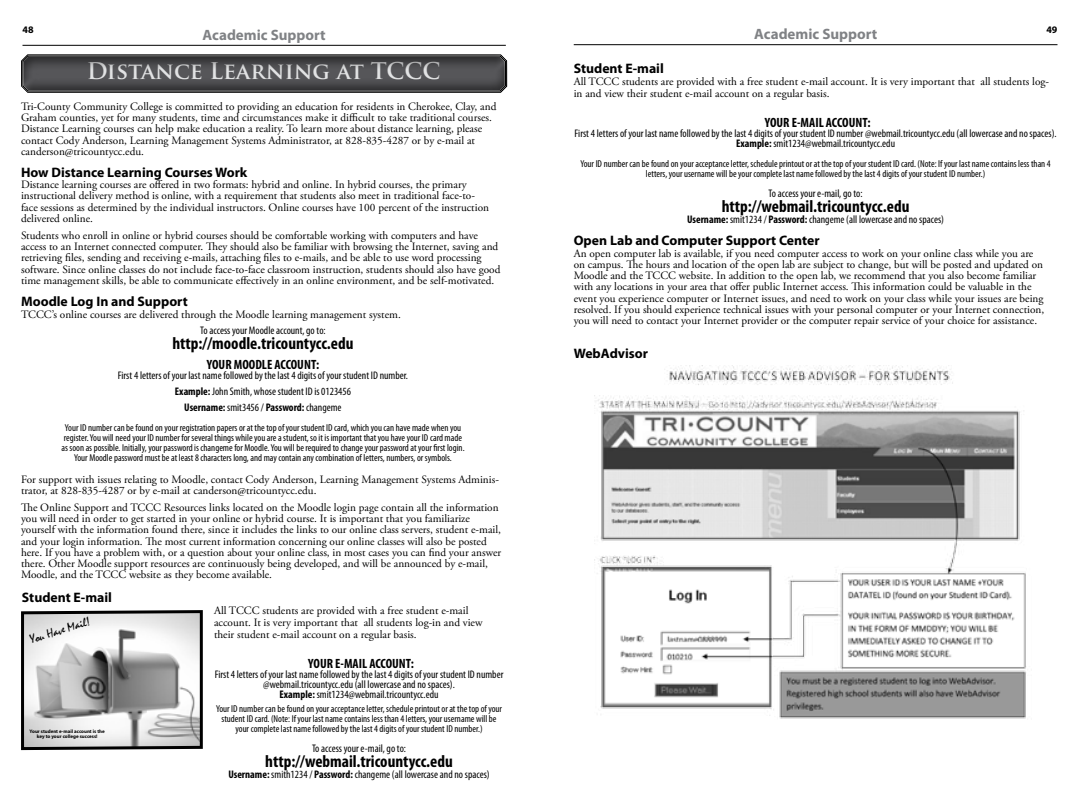
<style>
.page{position:relative;width:1080px;height:810px;background:#fff}
.page>*{position:absolute;margin:0;border:0;box-sizing:border-box;transform-origin:0 0}
.t1{font:700 22.5px "Trajan Pro";color:#e2e3e4}
.t2{font:700 condensed 17.12px "Myriad Pro";color:#000}
.t3{font:700 15px "Myriad Pro";color:#808285}
.t4{font:700 13.75px "Myriad Pro";color:#000}
.t5{font:700 condensed 13.5px "Myriad Pro";color:#000}
.t6{font:12.75px "Mistral";color:#000}
.t7{font:11.25px/11.2px "Adobe Garamond Pro";color:#000}
.t8{font:condensed 11px/10px "Myriad Pro";color:#000;text-align:center}
.t9{font:condensed 10px/10px "Myriad Pro";color:#000;text-align:center}
.t10{font:700 10px "Myriad Pro";color:#000}
.t11{font:700 5px/5px "Myriad Pro";color:#000;text-align:center}
.s1{font-weight:700}
</style>
<div class="page">
<hr style="left:22px;top:45px;width:484px;height:1px;background:#000">
<hr style="left:574px;top:44px;width:484px;height:1px;background:#000">
<div style="left:10px;top:53px;width:508px;height:41px;background:#000;opacity:.5"></div>
<svg style="left:21px;top:610px;width:182px;height:141px"></svg>
<img style="left:594px;top:365px;width:432px;height:354px">
<p class="t10" style="left:22px;top:23px;width:13px">48</p>
<h3 class="t3" style="left:754px;top:24px;width:125px">Academic Support</h3>
<p class="t10" style="left:1046px;top:23px;width:13px">49</p>
<h3 class="t3" style="left:203px;top:25px;width:125px">Academic Support</h3>
<h1 class="t1" style="left:87px;top:57px;width:355px">Distance Learning at TCCC</h1>
<p class="t7" style="left:21px;top:101px;width:477px">Tri-County Community College is committed to providing an education for residents in Cherokee, Clay, and Graham counties, yet for many students, time and circumstances make it difficult to take traditional courses.<br>Distance Learning courses can help make education a reality. To learn more about distance learning, please contact Cody Anderson, Learning Management Systems Administrator, at 828-835-4287 or by e-mail at canderson@tricountycc.edu.</p>
<p class="t4" style="left:21px;top:163px;width:228px">How Distance Learning Courses Work</p>
<p class="t7" style="left:21px;top:179px;width:469px">Distance learning courses are offered in two formats: hybrid and online. In hybrid courses, the primary instructional delivery method is online, with a requirement that students also meet in traditional face-to&shy;face sessions as determined by the individual instructors. Online courses have 100 percent of the instruction delivered online.</p>
<p class="t7" style="left:21px;top:230px;width:481px">Students who enroll in online or hybrid courses should be comfortable working with computers and have access to an Internet connected computer. They should also be familiar with browsing the Internet, saving and retrieving files, sending and receiving e-mails, attaching files to e-mails, and be able to use word processing software. Since online classes do not include face-to-face classroom instruction, students should also have good time management skills, be able to communicate effectively in an online environment, and be self-motivated.</p>
<p class="t4" style="left:21px;top:292px;width:168px">Moodle Log In and Support</p>
<p class="t7" style="left:21px;top:309px;width:381px">TCCC’s online courses are delivered through the Moodle learning management system.</p>
<p class="t8" style="left:200px;top:325px;width:127px">To access your Moodle account, go to:</p>
<h2 class="t2" style="left:172px;top:333px;width:183px">http://moodle.tricountycc.edu</h2>
<p class="t5" style="left:207px;top:356px;width:114px">YOUR MOODLE ACCOUNT:</p>
<p class="t8" style="left:118px;top:368px;width:292px;line-height:15.6px">First 4 letters of your last name followed by the last 4 digits of your student ID number.<br><span class="s1">Example:</span> John Smith, whose student ID is 0123456<br><span class="s1">Username:</span> smit3456 / <span class="s1">Password:</span> changeme</p>
<p class="t9" style="left:61px;top:422px;width:405px">Your ID number can be found on your registration papers or at the top of your student ID card, which you can have made when you register. You will need your ID number for several things while you are a student, so it is important that you have your ID card made as soon as possible. Initially, your password is changeme for Moodle. You will be required to change your password at your first login.<br>Your Moodle password must be at least 8 characters long, and may contain any combination of letters, numbers, or symbols.</p>
<p class="t7" style="left:21px;top:474px;width:479px">For support with issues relating to Moodle, contact Cody Anderson, Learning Management Systems Adminis&shy;trator, at 828-835-4287 or by e-mail at canderson@tricountycc.edu.</p>
<p class="t7" style="left:21px;top:502px;width:482px">The Online Support and TCCC Resources links located on the Moodle login page contain all the information you will need in order to get started in your online or hybrid course. It is important that you familiarize yourself with the information found there, since it includes the links to our online class servers, student e-mail, and your login information. The most current information concerning our online classes will also be posted here. If you have a problem with, or a question about your online class, in most cases you can find your answer there. Other Moodle support resources are continuously being developed, and will be announced by e-mail, Moodle, and the TCCC website as they become available.</p>
<p class="t4" style="left:22px;top:588px;width:92px">Student E-mail</p>
<p class="t6" style="left:28px;top:633px;width:64px;rotate:-18deg">You Have Mail!</p>
<p class="t11" style="left:30px;top:729px;width:77px">Your student e-mail account is the key to your college success!</p>
<p class="t7" style="left:214px;top:604px;width:270px;line-height:12.1px">All TCCC students are provided with a free student e-mail account. It is very important that all students log-in and view their student e-mail account on a regular basis.</p>
<p class="t5" style="left:308px;top:655px;width:107px">YOUR E-MAIL ACCOUNT:</p>
<p class="t8" style="left:215px;top:669px;width:290px">First 4 letters of your last name followed by the last 4 digits of your student ID number @webmail.tricountycc.edu (all lowercase and no spaces).<br><span class="s1">Example:</span> smit1234@webmail.tricountycc.edu</p>
<p class="t9" style="left:216px;top:703px;width:288px">Your ID number can be found on your acceptance letter, schedule printout or at the top of your student ID card. (Note: If your last name contains less than 4 letters, your username will be your complete last name followed by the last 4 digits of your student ID number.)</p>
<p class="t8" style="left:312px;top:743px;width:95px">To access your e-mail, go to:</p>
<h2 class="t2" style="left:265px;top:750px;width:189px">http://webmail.tricountycc.edu</h2>
<p class="t8" style="left:228px;top:769px;width:263px"><span class="s1">Username:</span> smith1234 / <span class="s1">Password:</span> changeme (all lowercase and no spaces)</p>
<p class="t4" style="left:574px;top:59px;width:92px">Student E-mail</p>
<p class="t7" style="left:574px;top:76px;width:477px;line-height:12.1px">All TCCC students are provided with a free student e-mail account. It is very important that all students log&shy;in and view their student e-mail account on a regular basis.</p>
<p class="t5" style="left:765px;top:114px;width:107px">YOUR E-MAIL ACCOUNT:</p>
<p class="t8" style="left:575px;top:128px;width:484px">First 4 letters of your last name followed by the last 4 digits of your student ID number @webmail.tricountycc.edu (all lowercase and no spaces).<br><span class="s1">Example:</span> smit1234@webmail.tricountycc.edu</p>
<p class="t9" style="left:580px;top:159px;width:472px">Your ID number can be found on your acceptance letter, schedule printout or at the top of your student ID card. (Note: If your last name contains less than 4 letters, your username will be your complete last name followed by the last 4 digits of your student ID number.)</p>
<p class="t8" style="left:769px;top:188px;width:95px">To access your e-mail, go to:</p>
<h2 class="t2" style="left:722px;top:196px;width:189px">http://webmail.tricountycc.edu</h2>
<p class="t8" style="left:687px;top:215px;width:258px"><span class="s1">Username:</span> smit1234 / <span class="s1">Password:</span> changeme (all lowercase and no spaces)</p>
<p class="t4" style="left:574px;top:232px;width:247px">Open Lab and Computer Support Center</p>
<p class="t7" style="left:574px;top:248px;width:472px">An open computer lab is available, if you need computer access to work on your online class while you are on campus. The hours and location of the open lab are subject to change, but will be posted and updated on Moodle and the TCCC website. In addition to the open lab, we recommend that you also become familiar with any locations in your area that offer public Internet access. This information could be valuable in the event you experience computer or Internet issues, and need to work on your class while your issues are being resolved. If you should experience technical issues with your personal computer or your Internet connection, you will need to contact your Internet provider or the computer repair service of your choice for assistance.</p>
<p class="t4" style="left:574px;top:344px;width:76px">WebAdvisor</p>
</div>
